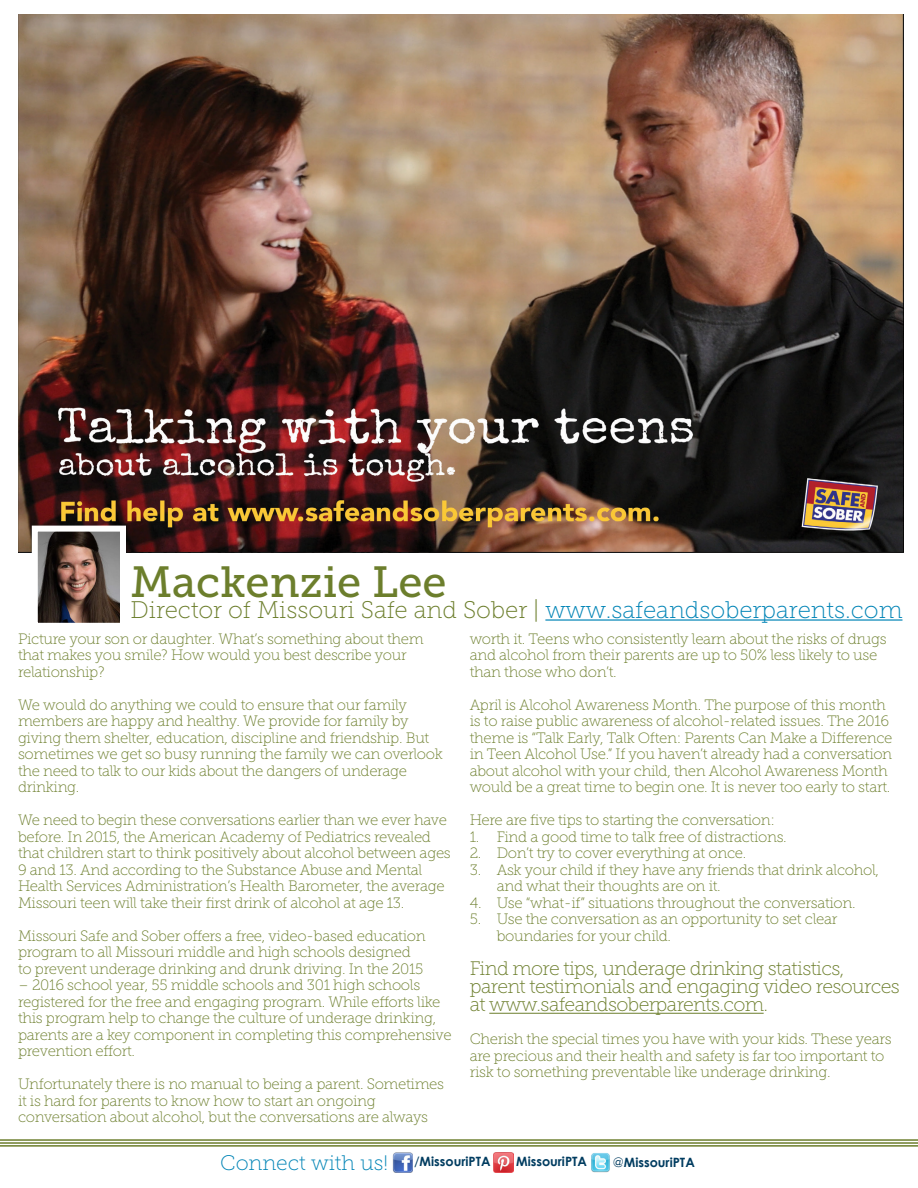
<style>
.page{position:relative;width:918px;height:1188px;background:#fff}
.page>*{position:absolute;margin:0;border:0;box-sizing:border-box;transform-origin:0 0}
.t1{font:43.5px "Museo Slab 500";color:#6c7e2c}
.t2{font:24px "Museo Slab 100";color:#6c7e2c}
.t3{font:21px "Museo Slab 100";color:#0084b6}
.t4{font:19.5px/18px "Museo Slab 100";letter-spacing:-.03em;color:#6c7e2c}
.t5{font:15px/16.5px "Museo Slab 100";letter-spacing:-.02em;color:#6c7e2c}
.t6{font:700 12.9px "Century Gothic";color:#003c60}
.s1{color:#0084b6}
.s2{font-weight:400}
</style>
<div class="page">
<img style="left:18px;top:14px;width:885px;height:539px">
<hr style="left:489px;top:1013px;width:275px;height:1px;background:#6c7e2c">
<hr style="left:0;top:1142px;width:918px;height:2px;background:#6c7e2c">
<hr style="left:0;top:1145px;width:918px;height:2px;background:#6c7e2c">
<hr style="left:0;top:1139px;width:918px;height:2px;background:#6c7e2c">
<img style="left:392px;top:1153px;width:21px;height:20px">
<img style="left:591px;top:1153px;width:19px;height:20px">
<img style="left:493px;top:1153px;width:20px;height:19px">
<hr style="left:545px;top:619px;width:358px;height:2px;background:#0084b6">
<img style="left:39px;top:533px;width:80px;height:89px">
<div style="left:32px;top:526px;width:94px;height:103px;border:6px solid #fff"></div>
<h1 class="t1" style="left:130px;top:557px;width:318px">Mackenzie Lee</h1>
<h2 class="t2" style="left:130px;top:596px;width:774px">Director of Missouri Safe and Sober | <span class="s1">www.safeandsoberparents.com</span></h2>
<p class="t5" style="left:18px;top:631px;width:407px">Picture your son or daughter. What’s something about them that makes you smile? How would you best describe your relationship?</p>
<p class="t5" style="left:18px;top:697px;width:426px">We would do anything we could to ensure that our family members are happy and healthy. We provide for family by giving them shelter, education, discipline and friendship. But sometimes we get so busy running the family we can overlook the need to talk to our kids about the dangers of underage drinking.</p>
<p class="t5" style="left:18px;top:812px;width:434px">We need to begin these conversations earlier than we ever have before. In 2015, the American Academy of Pediatrics revealed that children start to think positively about alcohol between ages 9 and 13. And according to the Substance Abuse and Mental Health Services Administration’s Health Barometer, the average Missouri teen will take their first drink of alcohol at age 13.</p>
<p class="t5" style="left:18px;top:928px;width:409px">Missouri Safe and Sober offers a free, video-based education program to all Missouri middle and high schools designed to prevent underage drinking and drunk driving. In the 2015</p>
<p class="t5" style="left:18px;top:977px;width:435px">– 2016 school year, 55 middle schools and 301 high schools registered for the free and engaging program. While efforts like this program help to change the culture of underage drinking, parents are a key component in completing this comprehensive prevention effort.</p>
<p class="t5" style="left:18px;top:1076px;width:428px">Unfortunately there is no manual to being a parent. Sometimes it is hard for parents to know how to start an ongoing conversation about alcohol, but the conversations are always</p>
<p class="t5" style="left:470px;top:631px;width:418px">worth it. Teens who consistently learn about the risks of drugs and alcohol from their parents are up to 50% less likely to use than those who don’t.</p>
<p class="t5" style="left:470px;top:697px;width:424px">April is Alcohol Awareness Month. The purpose of this month is to raise public awareness of alcohol-related issues. The 2016 theme is “Talk Early, Talk Often: Parents Can Make a Difference in Teen Alcohol Use.” If you haven’t already had a conversation about alcohol with your child, then Alcohol Awareness Month would be a great time to begin one. It is never too early to start.</p>
<p class="t5" style="left:470px;top:812px;width:307px">Here are five tips to starting the conversation:</p>
<p class="t5" style="left:470px;top:829px;width:319px">1. Find a good time to talk free of distractions.</p>
<p class="t5" style="left:470px;top:845px;width:278px">2. Don’t try to cover everything at once.</p>
<p class="t5" style="left:497px;top:862px;width:384px;text-indent:-27px">3. Ask your child if they have any friends that drink alcohol, and what their thoughts are on it.</p>
<p class="t5" style="left:470px;top:895px;width:387px">4. Use “what-if” situations throughout the conversation.</p>
<p class="t5" style="left:497px;top:911px;width:342px;text-indent:-27px">5. Use the conversation as an opportunity to set clear boundaries for your child.</p>
<h3 class="t4" style="left:470px;top:960px;width:432px">Find more tips, underage drinking statistics, parent testimonials and engaging video resources at www.safeandsoberparents.com.</h3>
<p class="t5" style="left:470px;top:1031px;width:424px">Cherish the special times you have with your kids. These years are precious and their health and safety is far too important to risk to something preventable like underage drinking.</p>
<h3 class="t3" style="left:220px;top:1152px;width:272px">Connect with us! <sup>/</sup><sup>MissouriPTA</sup></h3>
<p class="t6" style="left:516px;top:1153px;width:72px">MissouriPTA</p>
<p class="t6" style="left:613px;top:1154px;width:84px"><span class="s2">@</span>MissouriPTA</p>
</div>
